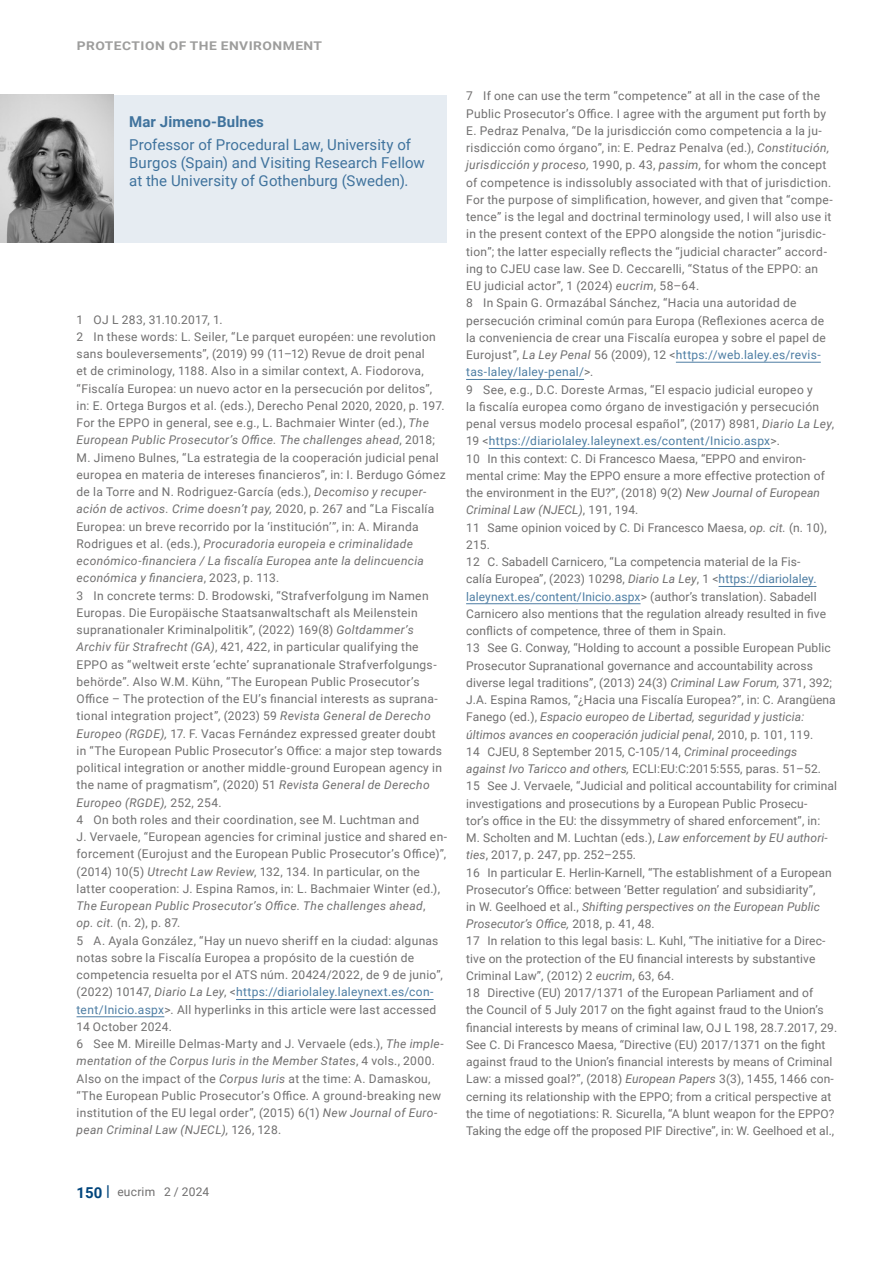
<style>
.page{position:relative;width:893px;height:1263px;background:#fff}
.page>*{position:absolute;margin:0;border:0;box-sizing:border-box;transform-origin:0 0}
.t1{font:15px/18px "Roboto";letter-spacing:.005em;color:#40739d}
.t2{font:700 15px "Roboto";letter-spacing:.01em;color:#40739d}
.t3{font:12px/17.2px "Roboto";letter-spacing:.02em;color:#706f6f}
.t4{font:700 12px "Roboto";letter-spacing:.035em;color:#9d9d9c;scale:1.15 1}
.s1{font-style:italic}
.s2{color:#4d7da3}
.s3{font-weight:700;font-size:15px;color:#00457c}
</style>
<div class="page">
<hr style="left:236px;top:999px;width:198px;height:1px;background:#4d7da3">
<hr style="left:77px;top:1016px;width:87px;height:1px;background:#4d7da3">
<hr style="left:676px;top:362px;width:145px;height:1px;background:#4d7da3">
<hr style="left:466px;top:379px;width:118px;height:1px;background:#4d7da3">
<hr style="left:489px;top:448px;width:281px;height:1px;background:#4d7da3">
<hr style="left:719px;top:586px;width:98px;height:1px;background:#4d7da3">
<hr style="left:466px;top:603px;width:175px;height:1px;background:#4d7da3">
<div style="left:0;top:95px;width:446px;height:148px;background:#e6ecf2"></div>
<img style="left:0;top:95px;width:113px;height:148px">
<p class="t4" style="left:77px;top:37px;width:215px">PROTECTION OF THE ENVIRONMENT</p>
<p class="t2" style="left:129px;top:111px;width:136px">Mar Jimeno-Bulnes</p>
<p class="t1" style="left:129px;top:135px;width:297px">Professor of Procedural Law, University of<br>Burgos (Spain) and Visiting Research Fellow at the University of Gothenburg (Sweden).</p>
<p class="t3" style="left:77px;top:310px;width:372px">1 OJ L 283, 31.10.2017, 1.<br>2 In these words: L. Seiler, “Le parquet européen: une revolution sans bouleversements”, (2019) 99 (11–12) Revue de droit penal<br>et de criminology, 1188. Also in a similar context, A. Fiodorova, “Fiscalía Europea: un nuevo actor en la persecución por delitos”, in: E. Ortega Burgos et al. (eds.), Derecho Penal 2020, 2020, p. 197.<br>For the EPPO in general, see e.g., L. Bachmaier Winter (ed.), <span class="s1">The European Public Prosecutor’s Office. The challenges ahead</span>, 2018; M. Jimeno Bulnes, “La estrategia de la cooperación judicial penal europea en materia de intereses financieros”, in: I. Berdugo Gómez de la Torre and N. Rodriguez-García (eds.), <span class="s1">Decomiso y recuper&shy;ación de activos. Crime doesn’t pay,</span> 2020, p. 267 and “La Fiscalía Europea: un breve recorrido por la ‘institución’”, in: A. Miranda Rodrigues et al. (eds.), <span class="s1">Procuradoria europeia e criminalidade económico-financiera / La fiscalía Europea ante la delincuencia económica y financiera</span>, 2023, p. 113.<br>3 In concrete terms: D. Brodowski, “Strafverfolgung im Namen Europas. Die Europäische Staatsanwaltschaft als Meilenstein supranationaler Kriminalpolitik”, (2022) 169(8) <span class="s1">Goltdammer’s Archiv für Strafrecht (GA)</span>, 421, 422, in particular qualifying the EPPO as “weltweit erste ‘echte’ supranationale Strafverfolgungs&shy;behörde”. Also W.M. Kühn, “The European Public Prosecutor’s Office – The protection of the EU’s financial interests as suprana&shy;tional integration project”, (2023) 59 <span class="s1">Revista General de Derecho Europeo (RGDE),</span> 17. F. Vacas Fernández expressed greater doubt in “The European Public Prosecutor’s Office: a major step towards political integration or another middle-ground European agency in the name of pragmatism”, (2020) 51 <span class="s1">Revista General de Derecho Europeo (RGDE),</span> 252, 254.<br>4 On both roles and their coordination, see M. Luchtman and<br>J. Vervaele, “European agencies for criminal justice and shared en&shy;forcement (Eurojust and the European Public Prosecutor’s Office)”, (2014) 10(5) <span class="s1">Utrecht Law Review</span>, 132, 134. In particular, on the latter cooperation: J. Espina Ramos, in: L. Bachmaier Winter (ed.), <span class="s1">The European Public Prosecutor’s Office. The challenges ahead</span>,<br><span class="s1">op. cit.</span> (n. 2), p. 87.<br>5 A. Ayala González, “Hay un nuevo sheriff en la ciudad: algunas notas sobre la Fiscalía Europea a propósito de la cuestión de competencia resuelta por el ATS núm. 20424/2022, de 9 de junio”, (2022) 10147, <span class="s1">Diario La Ley</span>, &lt;<span class="s2">https://diariolaley.laleynext.es/con&shy;tent/Inicio.aspx</span>&gt;. All hyperlinks in this article were last accessed 14 October 2024.<br>6 See M. Mireille Delmas-Marty and J. Vervaele (eds.), <span class="s1">The imple&shy;mentation of the Corpus Iuris in the Member States</span>, 4 vols., 2000.<br>Also on the impact of the <span class="s1">Corpus Iuris</span> at the time: A. Damaskou, “The European Public Prosecutor’s Office. A ground-breaking new institution of the EU legal order”, (2015) 6(1) <span class="s1">New Journal of Euro&shy;pean Criminal Law (NJECL),</span> 126, 128.</p>
<p class="t3" style="left:466px;top:87px;width:373px">7 If one can use the term “competence” at all in the case of the Public Prosecutor’s Office. I agree with the argument put forth by E. Pedraz Penalva, “De la jurisdicción como competencia a la ju&shy;risdicción como órgano”, in: E. Pedraz Penalva (ed.), <span class="s1">Constitución, jurisdicción y proceso,</span> 1990, p. 43, <span class="s1">passim,</span> for whom the concept of competence is indissolubly associated with that of jurisdiction.<br>For the purpose of simplification, however, and given that “compe&shy;tence” is the legal and doctrinal terminology used, I will also use it in the present context of the EPPO alongside the notion “jurisdic&shy;tion”; the latter especially reflects the “judicial character” accord&shy;ing to CJEU case law. See D. Ceccarelli, “Status of the EPPO: an<br>EU judicial actor”, 1 (2024) <span class="s1">eucrim</span>, 58–64.<br>8 In Spain G. Ormazábal Sánchez, “Hacia una autoridad de persecución criminal común para Europa (Reflexiones acerca de<br>la conveniencia de crear una Fiscalía europea y sobre el papel de Eurojust”, <span class="s1">La Ley Penal</span> 56 (2009), 12 &lt;<span class="s2">https://web.laley.es/revis&shy;tas-laley/laley-penal/</span>&gt;.<br>9 See, e.g., D.C. Doreste Armas, “El espacio judicial europeo y<br>la fiscalía europea como órgano de investigación y persecución penal versus modelo procesal español”, (2017) 8981, <span class="s1">Diario La Ley</span>, 19 &lt;<span class="s2">https://diariolaley.laleynext.es/content/Inicio.aspx</span>&gt;.<br>10 In this context: C. Di Francesco Maesa, “EPPO and environ&shy;mental crime: May the EPPO ensure a more effective protection of the environment in the EU?”, (2018) 9(2) <span class="s1">New Journal of European Criminal Law (NJECL)</span>, 191, 194.<br>11 Same opinion voiced by C. Di Francesco Maesa, <span class="s1">op. cit.</span> (n. 10), 215.<br>12 C. Sabadell Carnicero, “La competencia material de la Fis-<br>calía Europea”, (2023) 10298, <span class="s1">Diario La Ley</span>, 1 &lt;<span class="s2">https://diariolaley. laleynext.es/content/Inicio.aspx</span>&gt; (author’s translation). Sabadell Carnicero also mentions that the regulation already resulted in five conflicts of competence, three of them in Spain.<br>13 See G. Conway, “Holding to account a possible European Public Prosecutor Supranational governance and accountability across diverse legal traditions”, (2013) 24(3) <span class="s1">Criminal Law Forum,</span> 371, 392; J.A. Espina Ramos, “¿Hacia una Fiscalía Europea?”, in: C. Arangüena Fanego (ed.), <span class="s1">Espacio europeo de Libertad, seguridad y justicia: últimos avances en cooperación judicial penal</span>, 2010, p. 101, 119.<br>14 CJEU, 8 September 2015, C-105/14, <span class="s1">Criminal proceedings against Ivo Taricco and others,</span> ECLI:EU:C:2015:555, paras. 51–52.<br>15 See J. Vervaele, “Judicial and political accountability for criminal investigations and prosecutions by a European Public Prosecu-<br>tor’s office in the EU: the dissymmetry of shared enforcement”, in:<br>M. Scholten and M. Luchtan (eds.), <span class="s1">Law enforcement by EU authori&shy;ties</span>, 2017, p. 247, pp. 252–255.<br>16 In particular E. Herlin-Karnell, “The establishment of a European Prosecutor’s Office: between ‘Better regulation’ and subsidiarity”,<br>in W. Geelhoed et al., <span class="s1">Shifting perspectives on the European Public Prosecutor’s Office,</span> 2018, p. 41, 48.<br>17 In relation to this legal basis: L. Kuhl, “The initiative for a Direc&shy;tive on the protection of the EU financial interests by substantive Criminal Law”, (2012) 2 <span class="s1">eucrim</span>, 63, 64.<br>18 Directive (EU) 2017/1371 of the European Parliament and of<br>the Council of 5 July 2017 on the fight against fraud to the Union’s financial interests by means of criminal law, OJ L 198, 28.7.2017, 29.<br>See C. Di Francesco Maesa, “Directive (EU) 2017/1371 on the fight against fraud to the Union’s financial interests by means of Criminal Law: a missed goal?”, (2018) <span class="s1">European Papers</span> 3(3), 1455, 1466 con&shy;cerning its relationship with the EPPO; from a critical perspective at the time of negotiations: R. Sicurella, “A blunt weapon for the EPPO?<br>Taking the edge off the proposed PIF Directive”, in: W. Geelhoed et al.,</p>
<p class="t3" style="left:77px;top:1183px;width:134px"><span class="s3">150 |</span> eucrim 2 / 2024</p>
</div>
